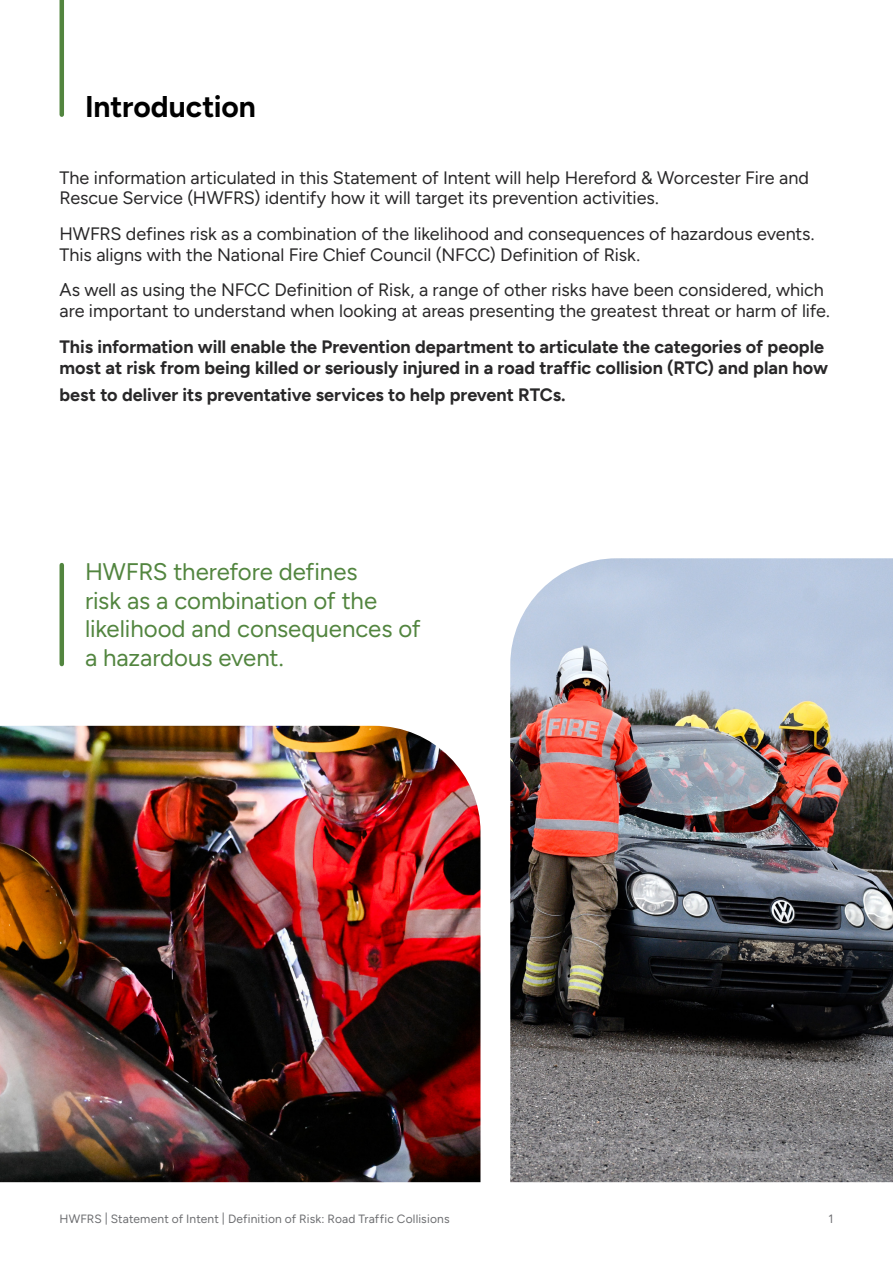
<style>
.page{position:relative;width:893px;height:1263px;background:#fff}
.page>*{position:absolute;margin:0;border:0;box-sizing:border-box;transform-origin:0 0}
.t1{font:700 30px "Figtree";letter-spacing:-.005em;color:#000}
.t2{font:24px/28.8px "Figtree";letter-spacing:-.005em;color:#52853f}
.t3{font:18px/20.7px "Figtree";letter-spacing:-.005em;color:#292829}
.t4{font:700 18px/20.7px "Figtree";color:#292829}
.t5{font:12px "Figtree";letter-spacing:.01em;color:#6d6e71}
</style>
<div class="page">
<img style="left:510px;top:558px;width:383px;height:624px">
<img style="left:0;top:726px;width:480px;height:456px">
<hr style="left:60px;top:0;width:4px;height:115px;background:#52853f">
<hr style="left:60px;top:565px;width:4px;height:99px;background:#52853f">
<h1 class="t1" style="left:85px;top:88px;width:172px">Introduction</h1>
<p class="t3" style="left:60px;top:167px;width:751px">The information articulated in this Statement of Intent will help Hereford &amp; Worcester Fire and<br>Rescue Service (HWFRS) identify how it will target its prevention activities.</p>
<p class="t3" style="left:60px;top:223px;width:756px">HWFRS defines risk as a combination of the likelihood and consequences of hazardous events.<br>This aligns with the National Fire Chief Council (NFCC) Definition of Risk.</p>
<p class="t3" style="left:60px;top:280px;width:772px">As well as using the NFCC Definition of Risk, a range of other risks have been considered, which are important to understand when looking at areas presenting the greatest threat or harm of life.</p>
<p class="t4" style="left:60px;top:336px;width:770px">This information will enable the Prevention department to articulate the categories of people most at risk from being killed or seriously injured in a road traffic collision (RTC) and plan how</p>
<p class="t4" style="left:60px;top:384px;width:508px">best to deliver its preventative services to help prevent RTCs.</p>
<h2 class="t2" style="left:85px;top:557px;width:337px">HWFRS therefore defines<br>risk as a combination of the likelihood and consequences of a hazardous event.</h2>
<p class="t5" style="left:60px;top:1212px;width:392px">HWFRS | Statement of Intent | Definition of Risk: Road Traffic Collisions</p>
<p class="t5" style="left:828px;top:1212px;width:6px">1</p>
</div>
